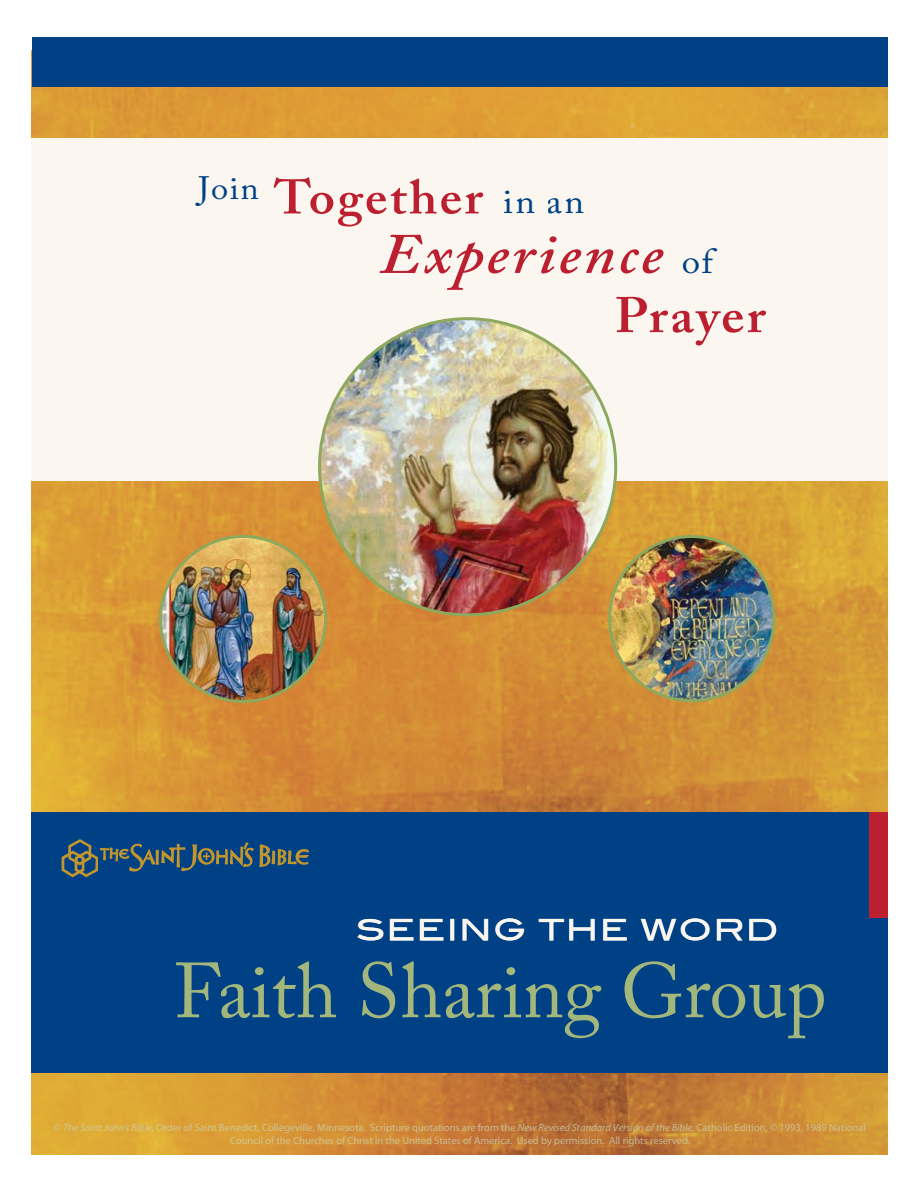
<style>
.page{position:relative;width:918px;height:1188px;background:#fff}
.page>*{position:absolute;margin:0;border:0;box-sizing:border-box;transform-origin:0 0}
.t1{font:77.25px "Adobe Caslon Pro";color:#a3b77c}
.t2{font:italic 600 56.85px "Adobe Caslon Pro";letter-spacing:.045em;color:#bc2030;scale:1.07 1}
.t3{font:600 49.5px "Adobe Caslon Pro";letter-spacing:.045em;color:#bc2030;scale:1.07 1}
.t4{font:600 48.3px "Adobe Caslon Pro";letter-spacing:.045em;color:#bc2030;scale:1.07 1}
.t5{font:34.65px "Adobe Caslon Pro";color:#004185;scale:1.07 1}
.t6{font:28.65px "Blair Md ITCTT Medium";letter-spacing:.045em;color:#fbf7f0;scale:1.07 1}
.t7{font:10.5px/12.6px "Myriad Pro";color:rgb(202 211 179/.75);text-align:center}
.s1{font-weight:400;font-size:34.65px;color:#004185}
.s2{font-weight:400;font-style:normal;font-size:34.65px;color:#004185}
.s3{font-style:italic}
</style>
<div class="page">
<img style="left:32px;top:87px;width:855px;height:1068px">
<div style="left:31px;top:138px;width:857px;height:343px;background:#fbf7f0"></div>
<div style="left:32px;top:38px;width:855px;height:49px;background:#004185"></div>
<img style="left:610px;top:536px;width:164px;height:165px;border-radius:82px">
<img style="left:320px;top:319px;width:296px;height:296px;border-radius:148px">
<img style="left:161px;top:536px;width:165px;height:165px;border-radius:83px">
<div style="left:31px;top:813px;width:856px;height:260px;background:#004185"></div>
<div style="left:869px;top:813px;width:18px;height:105px;background:#bc2030"></div>
<svg style="left:62px;top:839px;width:247px;height:38px"></svg>
<h3 class="t4" style="left:198px;top:169px;width:316px"><sup>Join</sup> Together <span class="s1">in</span></h3>
<h3 class="t5" style="left:547px;top:181px;width:36px">an</h3>
<h2 class="t2" style="left:380px;top:220px;width:313px">Experience <span class="s2">of</span></h2>
<h3 class="t3" style="left:615px;top:286px;width:143px">Prayer</h3>
<h3 class="t6" style="left:356px;top:912px;width:396px">SEEING THE WORD</h3>
<h1 class="t1" style="left:174px;top:945px;width:655px">Faith Sharing Group</h1>
<p class="t7" style="left:54px;top:1121px;width:813px">© <span class="s3">The Saint John’s Bible</span>, Order of Saint Benedict, Collegeville, Minnesota. Scripture quotations are from the <span class="s3">New Revised Standard Version of the Bible</span>, Catholic Edition, © 1993, 1989 National<br>Council of the Churches of Christ in the United States of America. Used by permission. All rights reserved.</p>
</div>
